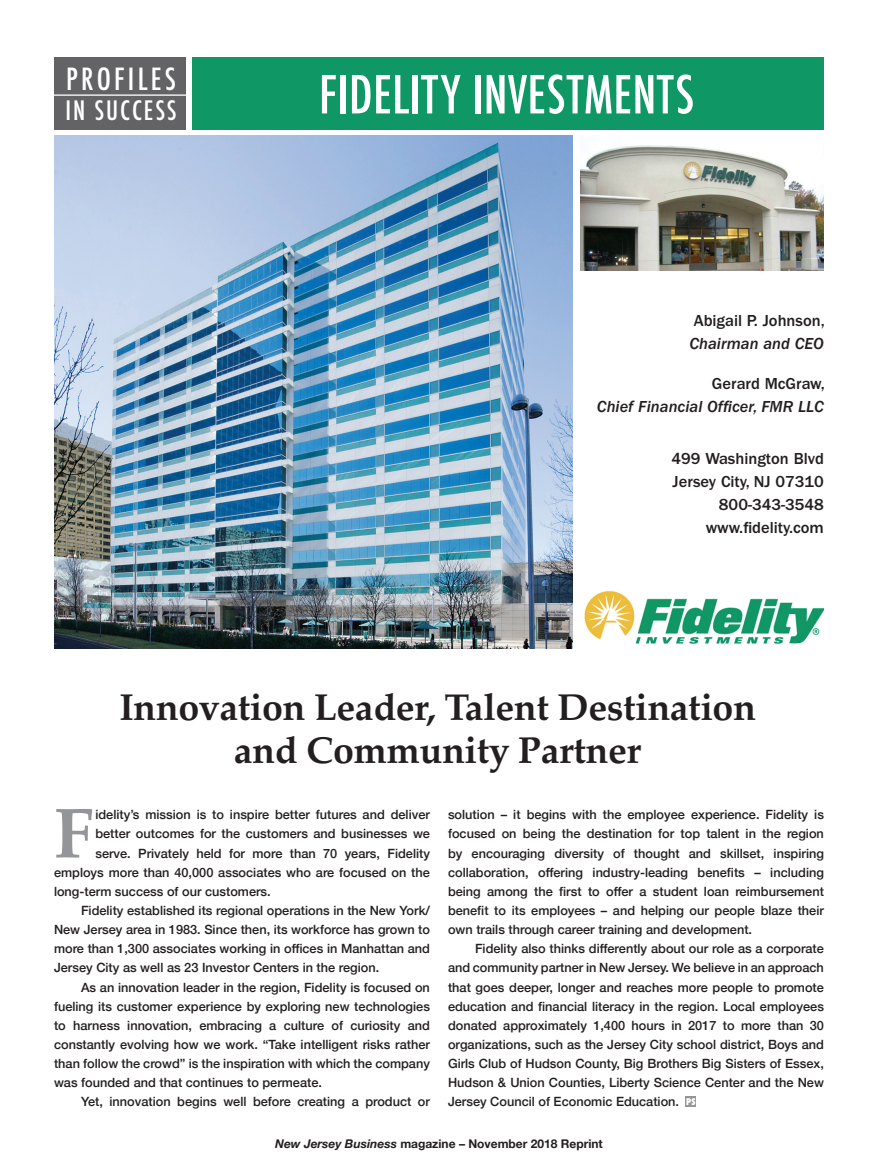
<style>
.page{position:relative;width:878px;height:1175px;background:#fff}
.page>*{position:absolute;margin:0;border:0;box-sizing:border-box;transform-origin:0 0}
.t1{font:700 71.1px "Palatino";color:#939598}
.t2{font:500 condensed 51px "Futura";letter-spacing:.01em;color:#fff}
.t3{font:700 37.5px/43.5px "Palatino";letter-spacing:-.01em;color:#231f20;text-align:center}
.t4{font:500 condensed 29.7px "Futura";letter-spacing:.11em;color:#fff}
.t5{font:500 condensed 25.95px "Futura";letter-spacing:.075em;color:#fff}
.t6{font:500 16.5px/22.8px "ITC Franklin Gothic Std";color:#231f20;text-align:right}
.t7{font:16.5px "ITC Franklin Gothic Std Med It";color:#231f20}
.t8{font:500 12.75px/19.2px "Helvetica Neue";color:#231f20;text-align:justify}
.t9{font:700 12px "Helvetica Neue";color:#231f20}
.s1{font-family:"Futura";font-weight:800;font-stretch:condensed;font-size:9px;color:#fff}
.s2{font-style:italic}
</style>
<div class="page">
<div style="left:192px;top:58px;width:632px;height:72px;background:#0f9766"></div>
<div style="left:54px;top:58px;width:132px;height:72px;background:#636366"></div>
<hr style="left:0;top:94px;width:192px;height:2px;background:#fff">
<img style="left:54px;top:135px;width:518px;height:513px">
<img style="left:580px;top:145px;width:244px;height:125px">
<div style="left:685px;top:1096px;width:11px;height:10px;background:#939598"></div>
<img style="left:584px;top:591px;width:240px;height:53px">
<h3 class="t4" style="left:66px;top:60px;width:111px">PROFILES</h3>
<h3 class="t5" style="left:65px;top:94px;width:113px">IN SUCCESS</h3>
<h2 class="t2" style="left:319px;top:62px;width:376px">FIDELITY INVESTMENTS</h2>
<p class="t6" style="left:693px;top:309px;width:132px">Abigail P. Johnson,</p>
<p class="t7" style="left:689px;top:334px;width:136px">Chairman and CEO</p>
<p class="t6" style="left:712px;top:372px;width:114px">Gerard McGraw,</p>
<p class="t7" style="left:597px;top:397px;width:228px">Chief Financial Officer, FMR LLC</p>
<p class="t6" style="left:671px;top:447px;width:154px">499 Washington Blvd<br>Jersey City, NJ 07310<br>800-343-3548 www.fidelity.com</p>
<h3 class="t3" style="left:119px;top:684px;width:638px">Innovation Leader, Talent Destination and Community Partner</h3>
<h1 class="t1" style="left:54px;top:772px;width:41px">F</h1>
<p class="t8" style="left:95px;top:804px;width:336px">idelity’s mission is to inspire better futures and deliver</p>
<p class="t8" style="left:95px;top:823px;width:336px">better outcomes for the customers and businesses we</p>
<p class="t8" style="left:95px;top:842px;width:336px">serve. Privately held for more than 70 years, Fidelity</p>
<p class="t8" style="left:54px;top:861px;width:377px">employs more than 40,000 associates who are focused on the</p>
<p class="t8" style="left:54px;top:880px;width:218px">long-term success of our customers.</p>
<p class="t8" style="left:81px;top:899px;width:350px">Fidelity established its regional operations in the New York/</p>
<p class="t8" style="left:54px;top:919px;width:377px">New Jersey area in 1983. Since then, its workforce has grown to</p>
<p class="t8" style="left:54px;top:938px;width:377px">more than 1,300 associates working in offices in Manhattan and</p>
<p class="t8" style="left:54px;top:957px;width:327px">Jersey City as well as 23 Investor Centers in the region.</p>
<p class="t8" style="left:81px;top:976px;width:350px">As an innovation leader in the region, Fidelity is focused on</p>
<p class="t8" style="left:54px;top:995px;width:377px">fueling its customer experience by exploring new technologies</p>
<p class="t8" style="left:54px;top:1014px;width:377px">to harness innovation, embracing a culture of curiosity and</p>
<p class="t8" style="left:54px;top:1033px;width:377px">constantly evolving how we work. “Take intelligent risks rather</p>
<p class="t8" style="left:54px;top:1052px;width:377px">than follow the crowd” is the inspiration with which the company</p>
<p class="t8" style="left:54px;top:1072px;width:269px">was founded and that continues to permeate.</p>
<p class="t8" style="left:81px;top:1091px;width:350px">Yet, innovation begins well before creating a product or</p>
<p class="t8" style="left:448px;top:804px;width:377px">solution – it begins with the employee experience. Fidelity is focused on being the destination for top talent in the region by encouraging diversity of thought and skillset, inspiring collaboration, offering industry-leading benefits – including being among the first to offer a student loan reimbursement benefit to its employees – and helping our people blaze their own trails through career training and development.</p>
<p class="t8" style="left:448px;top:938px;width:377px;text-indent:27px">Fidelity also thinks differently about our role as a corporate and community partner in New Jersey. We believe in an approach that goes deeper, longer and reaches more people to promote education and financial literacy in the region. Local employees donated approximately 1,400 hours in 2017 to more than 30 organizations, such as the Jersey City school district, Boys and Girls Club of Hudson County, Big Brothers Big Sisters of Essex, Hudson &amp; Union Counties, Liberty Science Center and the New Jersey Council of Economic Education. <span class="s1">PS</span></p>
<p class="t9" style="left:275px;top:1134px;width:329px"><span class="s2">New Jersey Business</span> magazine – November 2018 Reprint</p>
</div>
